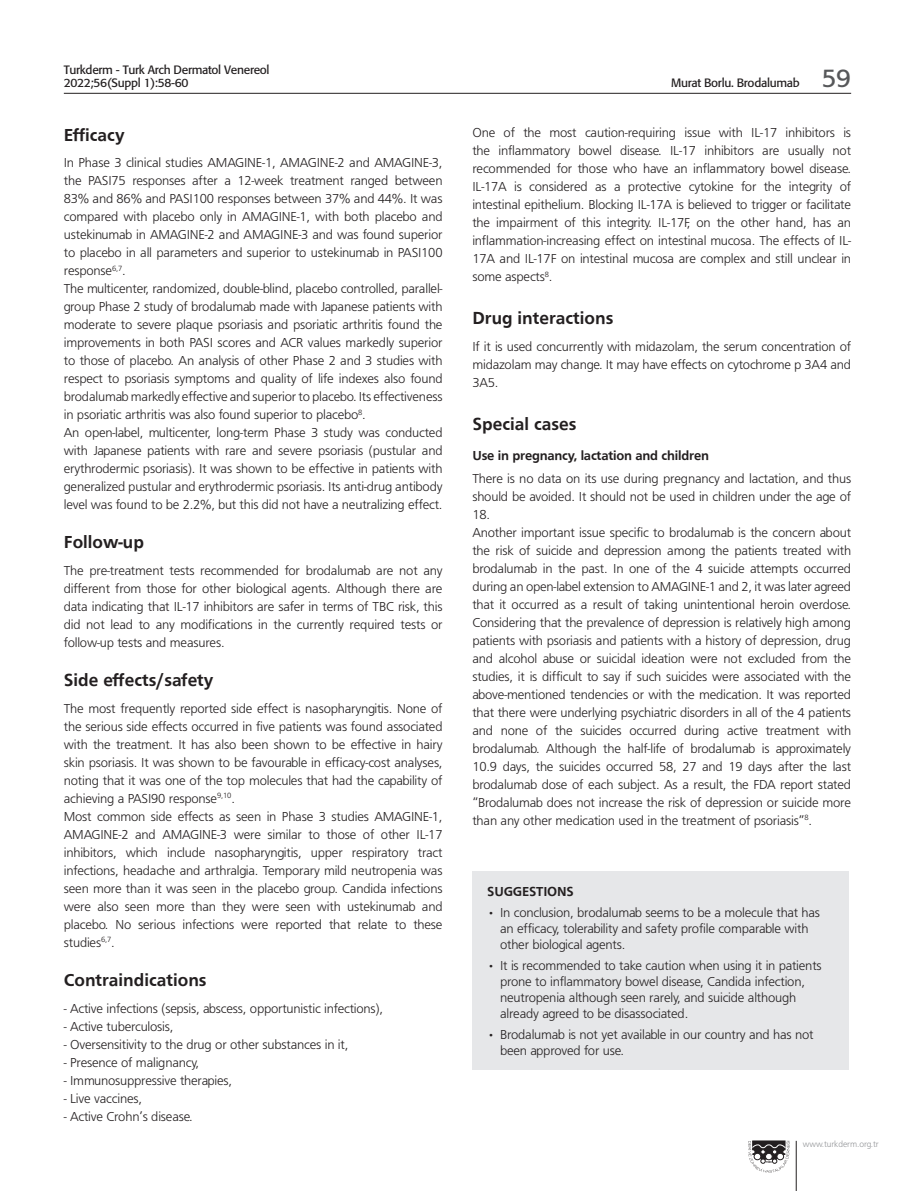
<style>
.page{position:relative;width:915px;height:1191px;background:#fff}
.page>*{position:absolute;margin:0;border:0;box-sizing:border-box;transform-origin:0 0}
.t1{font:25.5px "Formata Tr";color:#57585a}
.t2{font:18px "Frugal Bold Tr";color:#231f20}
.t3{font:13.5px/18px "Frugal Normal Tr";letter-spacing:-.015em;color:#231f20}
.t4{font:13.5px "Frugal Bold Tr";letter-spacing:-.015em;color:#231f20}
.t5{font:12px/12.8px "Formata Tr";letter-spacing:-.025em;color:#231f20}
.t6{font:9px "Frugal Normal Tr";letter-spacing:-.01em;color:#939598}
</style>
<div class="page">
<hr style="left:795px;top:1140px;width:1px;height:51px;background:#231f20">
<hr style="left:64px;top:93px;width:786px;height:1px;background:#231f20">
<svg style="left:748px;top:1140px;width:41px;height:32px"></svg>
<div style="left:472px;top:871px;width:376px;height:198px;background:#e6e7e9"></div>
<p class="t5" style="left:64px;top:63px;width:207px">Turkderm - Turk Arch Dermatol Venereol<br>2022;56(Suppl 1):58-60</p>
<h2 class="t2" style="left:64px;top:124px;width:62px">Efficacy</h2>
<p class="t3" style="left:64px;top:153px;width:380px">In Phase 3 clinical studies AMAGINE-1, AMAGINE-2 and AMAGINE-3, the PASI75 responses after a 12-week treatment ranged between 83% and 86% and PASI100 responses between 37% and 44%. It was compared with placebo only in AMAGINE-1, with both placebo and ustekinumab in AMAGINE-2 and AMAGINE-3 and was found superior to placebo in all parameters and superior to ustekinumab in PASI100 response<sup>6,7</sup>.<br>The multicenter, randomized, double-blind, placebo controlled, parallel&shy;group Phase 2 study of brodalumab made with Japanese patients with moderate to severe plaque psoriasis and psoriatic arthritis found the improvements in both PASI scores and ACR values markedly superior to those of placebo. An analysis of other Phase 2 and 3 studies with respect to psoriasis symptoms and quality of life indexes also found brodalumab markedly effective and superior to placebo. Its effectiveness in psoriatic arthritis was also found superior to placebo<sup>8</sup>.<br>An open-label, multicenter, long-term Phase 3 study was conducted with Japanese patients with rare and severe psoriasis (pustular and erythrodermic psoriasis). It was shown to be effective in patients with generalized pustular and erythrodermic psoriasis. Its anti-drug antibody level was found to be 2.2%, but this did not have a neutralizing effect.</p>
<h2 class="t2" style="left:64px;top:532px;width:82px">Follow-up</h2>
<p class="t3" style="left:64px;top:561px;width:380px;text-align:justify">The pre-treatment tests recommended for brodalumab are not any different from those for other biological agents. Although there are data indicating that IL-17 inhibitors are safer in terms of TBC risk, this did not lead to any modifications in the currently required tests or follow-up tests and measures.</p>
<h2 class="t2" style="left:64px;top:670px;width:151px">Side effects/safety</h2>
<p class="t3" style="left:64px;top:699px;width:380px">The most frequently reported side effect is nasopharyngitis. None of the serious side effects occurred in five patients was found associated with the treatment. It has also been shown to be effective in hairy skin psoriasis. It was shown to be favourable in efficacy-cost analyses, noting that it was one of the top molecules that had the capability of achieving a PASI90 response<sup>9,10</sup>.<br>Most common side effects as seen in Phase 3 studies AMAGINE-1, AMAGINE-2 and AMAGINE-3 were similar to those of other IL-17 inhibitors, which include nasopharyngitis, upper respiratory tract infections, headache and arthralgia. Temporary mild neutropenia was seen more than it was seen in the placebo group. Candida infections were also seen more than they were seen with ustekinumab and placebo. No serious infections were reported that relate to these studies<sup>6,7</sup>.</p>
<h2 class="t2" style="left:64px;top:969px;width:144px">Contraindications</h2>
<p class="t3" style="left:64px;top:999px;width:321px">- Active infections (sepsis, abscess, opportunistic infections),</p>
<p class="t3" style="left:64px;top:1017px;width:111px">- Active tuberculosis,</p>
<p class="t3" style="left:64px;top:1035px;width:286px">- Oversensitivity to the drug or other substances in it,</p>
<p class="t3" style="left:64px;top:1053px;width:137px">- Presence of malignancy,</p>
<p class="t3" style="left:64px;top:1071px;width:170px">- Immunosuppressive therapies,</p>
<p class="t3" style="left:64px;top:1089px;width:80px">- Live vaccines,</p>
<p class="t3" style="left:64px;top:1107px;width:130px">- Active Crohn’s disease.</p>
<p class="t5" style="left:670px;top:76px;width:130px">Murat Borlu. Brodalumab</p>
<h1 class="t1" style="left:821px;top:62px;width:31px">59</h1>
<p class="t3" style="left:472px;top:124px;width:380px;text-align:justify">One of the most caution-requiring issue with IL-17 inhibitors is the inflammatory bowel disease. IL-17 inhibitors are usually not recommended for those who have an inflammatory bowel disease.<br>IL-17A is considered as a protective cytokine for the integrity of intestinal epithelium. Blocking IL-17A is believed to trigger or facilitate the impairment of this integrity. IL-17F, on the other hand, has an inflammation-increasing effect on intestinal mucosa. The effects of IL-17A and IL-17F on intestinal mucosa are complex and still unclear in some aspects<sup>8</sup>.</p>
<h2 class="t2" style="left:472px;top:308px;width:142px">Drug interactions</h2>
<p class="t3" style="left:472px;top:337px;width:380px;text-align:justify">If it is used concurrently with midazolam, the serum concentration of midazolam may change. It may have effects on cytochrome p 3A4 and 3A5.</p>
<h2 class="t2" style="left:472px;top:413px;width:106px">Special cases</h2>
<p class="t4" style="left:472px;top:448px;width:238px">Use in pregnancy, lactation and children</p>
<p class="t3" style="left:472px;top:469px;width:380px">There is no data on its use during pregnancy and lactation, and thus should be avoided. It should not be used in children under the age of 18.<br>Another important issue specific to brodalumab is the concern about the risk of suicide and depression among the patients treated with brodalumab in the past. In one of the 4 suicide attempts occurred during an open-label extension to AMAGINE-1 and 2, it was later agreed that it occurred as a result of taking unintentional heroin overdose.<br>Considering that the prevalence of depression is relatively high among patients with psoriasis and patients with a history of depression, drug and alcohol abuse or suicidal ideation were not excluded from the studies, it is difficult to say if such suicides were associated with the above-mentioned tendencies or with the medication. It was reported that there were underlying psychiatric disorders in all of the 4 patients and none of the suicides occurred during active treatment with brodalumab. Although the half-life of brodalumab is approximately 10.9 days, the suicides occurred 58, 27 and 19 days after the last brodalumab dose of each subject. As a result, the FDA report stated “Brodalumab does not increase the risk of depression or suicide more than any other medication used in the treatment of psoriasis”<sup>8</sup>.</p>
<p class="t4" style="left:487px;top:884px;width:88px">SUGGESTIONS</p>
<p class="t3" style="left:500px;top:904px;width:321px;line-height:16.2px;text-indent:-13px">• In conclusion, brodalumab seems to be a molecule that has an efficacy, tolerability and safety profile comparable with other biological agents.</p>
<p class="t3" style="left:500px;top:957px;width:323px;line-height:16.2px;text-indent:-13px">• It is recommended to take caution when using it in patients prone to inflammatory bowel disease, Candida infection, neutropenia although seen rarely, and suicide although already agreed to be disassociated.</p>
<p class="t3" style="left:500px;top:1026px;width:315px;line-height:16.2px;text-indent:-13px">• Brodalumab is not yet available in our country and has not been approved for use.</p>
<p class="t6" style="left:802px;top:1139px;width:77px">www.turkderm.org.tr</p>
</div>
